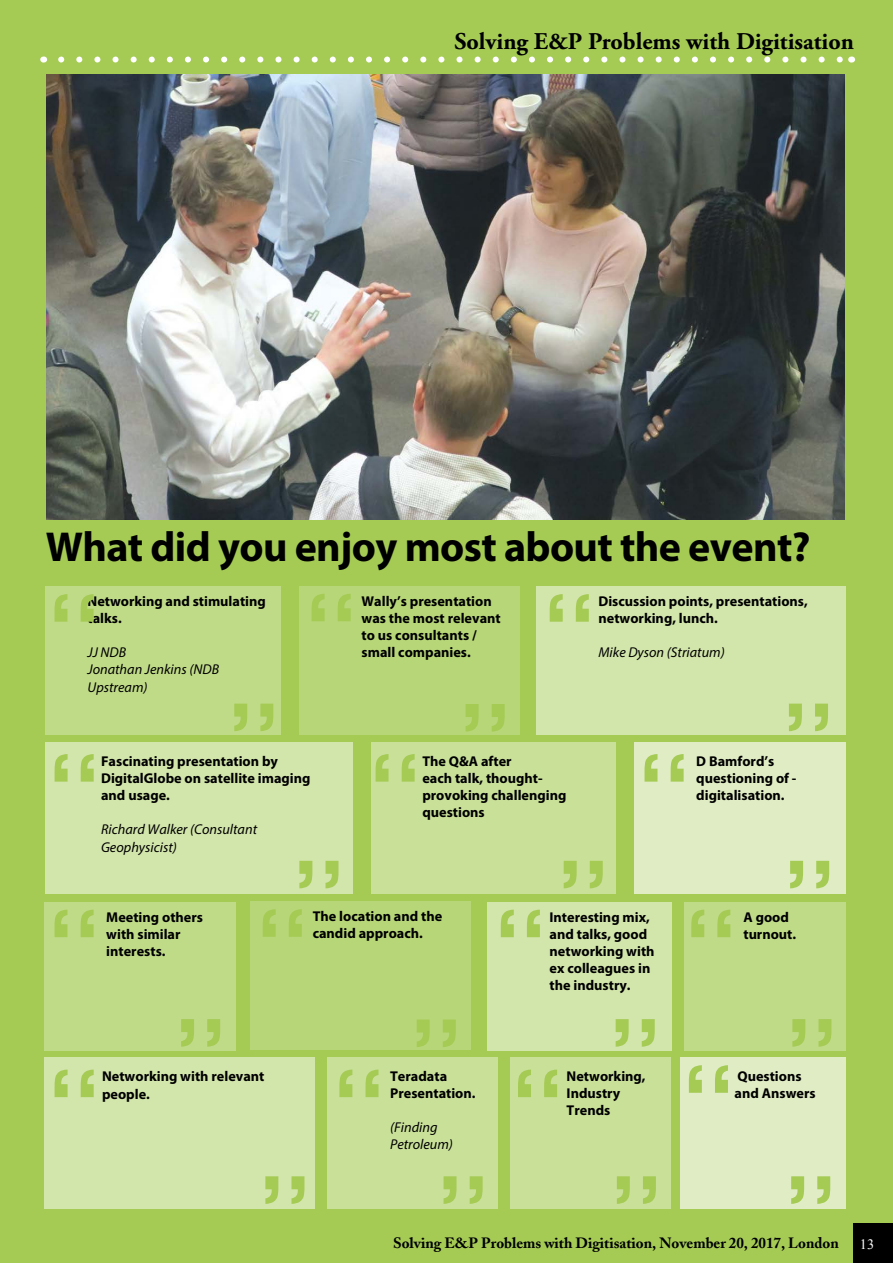
<style>
.page{position:relative;width:893px;height:1263px;background:#fff}
.page>*{position:absolute;margin:0;border:0;box-sizing:border-box;transform-origin:0 0}
.t1{font:700 42px "Myriad Pro";letter-spacing:-.015em;color:#000}
.t2{font:700 24px "Adobe Garamond Pro";color:#000}
.t3{font:700 15px "Adobe Caslon";color:#000}
.t4{font:700 14.25px/17.1px "Myriad Pro";color:#000}
.t5{font:italic 14.25px/17.1px "Myriad Pro";color:#000}
.t6{font:14.25px "Times New Roman";color:#fff}
</style>
<div class="page">
<div style="left:1px;top:1220px;width:892px;height:43px;background:#a5cb55"></div>
<div style="left:853px;top:1220px;width:40px;height:43px;background:#000"></div>
<hr style="left:0;top:1220px;width:1px;height:43px;background:#a5cb55">
<div style="left:0;top:0;width:893px;height:1222px;background:#a5cb55"></div>
<svg style="left:61px;top:57px;width:781px;height:6px"></svg>
<div style="left:45px;top:586px;width:236px;height:149px;background:#c0db88"></div>
<div style="left:299px;top:586px;width:221px;height:149px;background:#b7d677"></div>
<div style="left:537px;top:586px;width:309px;height:149px;background:#d2e5aa"></div>
<svg style="left:234px;top:704px;width:39px;height:27px"></svg>
<svg style="left:55px;top:594px;width:39px;height:28px"></svg>
<svg style="left:466px;top:704px;width:39px;height:28px"></svg>
<svg style="left:312px;top:594px;width:39px;height:27px"></svg>
<svg style="left:789px;top:704px;width:39px;height:27px"></svg>
<svg style="left:550px;top:594px;width:39px;height:28px"></svg>
<div style="left:371px;top:742px;width:244px;height:152px;background:#c9e099"></div>
<svg style="left:376px;top:754px;width:39px;height:28px"></svg>
<svg style="left:564px;top:861px;width:39px;height:27px"></svg>
<div style="left:635px;top:742px;width:211px;height:152px;background:#e0edc4"></div>
<svg style="left:644px;top:754px;width:40px;height:28px"></svg>
<svg style="left:790px;top:861px;width:39px;height:27px"></svg>
<div style="left:45px;top:742px;width:308px;height:152px;background:#d2e5aa"></div>
<svg style="left:299px;top:861px;width:39px;height:27px"></svg>
<svg style="left:55px;top:754px;width:39px;height:28px"></svg>
<div style="left:44px;top:902px;width:191px;height:149px;background:#c0db88"></div>
<div style="left:250px;top:901px;width:221px;height:149px;background:#b7d677"></div>
<div style="left:488px;top:902px;width:184px;height:149px;background:#d2e5aa"></div>
<svg style="left:181px;top:1019px;width:39px;height:28px"></svg>
<svg style="left:55px;top:910px;width:39px;height:27px"></svg>
<svg style="left:417px;top:1019px;width:39px;height:28px"></svg>
<svg style="left:263px;top:909px;width:39px;height:28px"></svg>
<svg style="left:616px;top:1019px;width:39px;height:28px"></svg>
<svg style="left:501px;top:910px;width:39px;height:27px"></svg>
<div style="left:510px;top:1057px;width:161px;height:152px;background:#c9e099"></div>
<svg style="left:518px;top:1069px;width:39px;height:28px"></svg>
<svg style="left:617px;top:1176px;width:39px;height:28px"></svg>
<div style="left:680px;top:1057px;width:166px;height:152px;background:#e0edc4"></div>
<svg style="left:689px;top:1065px;width:39px;height:28px"></svg>
<svg style="left:791px;top:1176px;width:39px;height:28px"></svg>
<div style="left:44px;top:1057px;width:271px;height:152px;background:#d2e5aa"></div>
<svg style="left:265px;top:1176px;width:39px;height:28px"></svg>
<svg style="left:55px;top:1069px;width:39px;height:28px"></svg>
<div style="left:327px;top:1057px;width:170px;height:152px;background:#c9e099"></div>
<svg style="left:339px;top:1069px;width:39px;height:28px"></svg>
<svg style="left:444px;top:1176px;width:39px;height:28px"></svg>
<div style="left:685px;top:902px;width:161px;height:149px;background:#c0db88"></div>
<svg style="left:792px;top:1019px;width:39px;height:28px"></svg>
<svg style="left:691px;top:910px;width:39px;height:27px"></svg>
<img style="left:47px;top:74px;width:797px;height:445px">
<h2 class="t2" style="left:454px;top:27px;width:401px">Solving E&amp;P Problems with Digitisation</h2>
<h1 class="t1" style="left:46px;top:523px;width:766px">What did you enjoy most about the event?</h1>
<p class="t4" style="left:88px;top:593px;width:180px">Networking and stimulating talks.</p>
<p class="t5" style="left:88px;top:644px;width:133px">JJ NDB<br>Jonathan Jenkins (NDB<br>Upstream)</p>
<p class="t4" style="left:362px;top:592px;width:141px">Wally’s presentation was the most relevant to us consultants / small companies.</p>
<p class="t4" style="left:598px;top:593px;width:211px">Discussion points, presentations, networking, lunch.</p>
<p class="t5" style="left:598px;top:644px;width:128px">Mike Dyson (Striatum)</p>
<p class="t4" style="left:101px;top:753px;width:211px">Fascinating presentation by<br>DigitalGlobe on satellite imaging and usage.</p>
<p class="t5" style="left:101px;top:821px;width:158px">Richard Walker (Consultant<br>Geophysicist)</p>
<p class="t4" style="left:422px;top:752px;width:146px">The Q&amp;A after<br>each talk, thought&shy;provoking challenging questions</p>
<p class="t4" style="left:696px;top:752px;width:102px">D Bamford’s questioning of - digitalisation.</p>
<p class="t4" style="left:313px;top:908px;width:131px">The location and the candid approach.</p>
<p class="t4" style="left:106px;top:908px;width:98px">Meeting others with similar interests.</p>
<p class="t4" style="left:550px;top:908px;width:107px">Interesting mix, and talks, good networking with ex colleagues in the industry.</p>
<p class="t4" style="left:743px;top:908px;width:54px">A good turnout.</p>
<p class="t4" style="left:102px;top:1068px;width:164px">Networking with relevant people.</p>
<p class="t4" style="left:390px;top:1068px;width:87px">Teradata<br>Presentation.</p>
<p class="t5" style="left:390px;top:1119px;width:64px">(Finding<br>Petroleum)</p>
<p class="t4" style="left:567px;top:1068px;width:81px">Networking,<br>Industry<br>Trends</p>
<p class="t4" style="left:735px;top:1068px;width:83px">Questions and Answers</p>
<p class="t3" style="left:393px;top:1234px;width:447px">Solving E&amp;P Problems with Digitisation, November 20, 2017, London</p>
<p class="t6" style="left:860px;top:1235px;width:16px">13</p>
</div>
